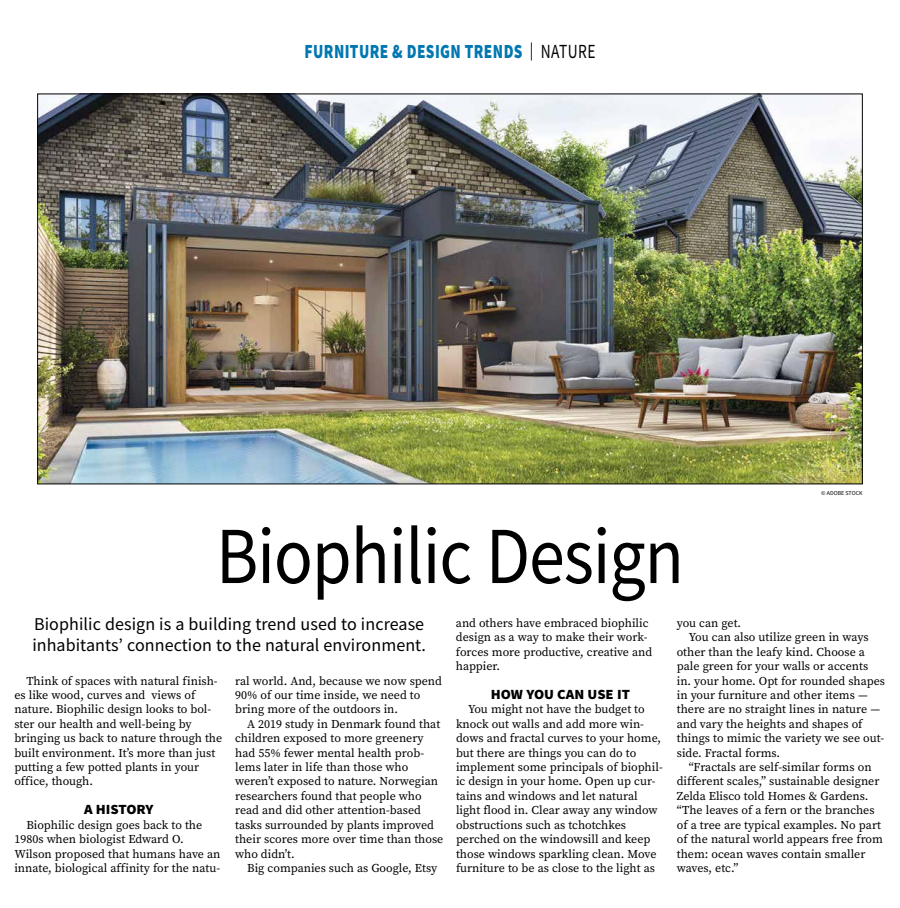
<style>
.page{position:relative;width:900px;height:908px;background:#fff}
.page>*{position:absolute;margin:0;border:0;box-sizing:border-box;transform-origin:0 0}
.t1{font:81px "Source Sans Pro";letter-spacing:-.015em;color:#000;scale:.89 1}
.t2{font:900 20px "Source Sans Pro";letter-spacing:.025em;color:#0077b1;scale:.77 1}
.t3{font:18px/21.6px "Source Sans Pro";letter-spacing:.005em;color:#000}
.t4{font:900 14px "Source Sans Pro";color:#000;scale:1.05 1}
.t5{font:12px/14.4px "Source Serif Pro";color:#000}
.t6{font:6px "Source Sans Pro";color:#000}
.s1{font-weight:400;font-size:18px;color:#000}
.s2{font-weight:400;color:#000}
</style>
<div class="page">
<img style="left:39px;top:96px;width:822px;height:386px">
<h2 class="t2" style="left:305px;top:38px;width:379px">FURNITURE &amp; DESIGN TRENDS <span class="s1">|</span> <span class="s2">NATURE</span></h2>
<p class="t6" style="left:821px;top:488px;width:43px">© ADOBE STOCK</p>
<h1 class="t1" style="left:216px;top:504px;width:527px">Biophilic Design</h1>
<h3 class="t3" style="left:32px;top:612px;width:395px">Biophilic design is a building trend used to increase inhabitants’ connection to the natural environment.</h3>
<p class="t5" style="left:456px;top:615px;width:198px">and others have embraced biophilic design as a way to make their work&shy;forces more productive, creative and happier.</p>
<p class="t4" style="left:491px;top:684px;width:134px">HOW YOU CAN USE IT</p>
<p class="t5" style="left:456px;top:702px;width:208px;text-indent:12px">You might not have the budget to knock out walls and add more win&shy;dows and fractal curves to your home, but there are things you can do to implement some principals of biophil&shy;ic design in your home. Open up cur&shy;tains and windows and let natural light flood in. Clear away any window obstructions such as tchotchkes perched on the windowsill and keep those windows sparkling clean. Move furniture to be as close to the light as</p>
<p class="t5" style="left:677px;top:615px;width:66px">you can get.</p>
<p class="t5" style="left:689px;top:630px;width:182px">You can also utilize green in ways</p>
<p class="t5" style="left:677px;top:644px;width:190px">other than the leafy kind. Choose a</p>
<p class="t5" style="left:677px;top:658px;width:193px">pale green for your walls or accents</p>
<p class="t5" style="left:677px;top:673px;width:210px">in. your home. Opt for rounded shapes</p>
<p class="t5" style="left:677px;top:687px;width:193px">in your furniture and other items —</p>
<p class="t5" style="left:677px;top:702px;width:205px">there are no straight lines in nature —</p>
<p class="t5" style="left:677px;top:716px;width:187px">and vary the heights and shapes of</p>
<p class="t5" style="left:677px;top:730px;width:209px">things to mimic the variety we see out-</p>
<p class="t5" style="left:677px;top:745px;width:105px">side. Fractal forms.</p>
<p class="t5" style="left:689px;top:759px;width:184px">“Fractals are self-similar forms on</p>
<p class="t5" style="left:677px;top:774px;width:204px">different scales,” sustainable designer</p>
<p class="t5" style="left:677px;top:788px;width:193px">Zelda Elisco told Homes &amp; Gardens.</p>
<p class="t5" style="left:677px;top:802px;width:199px">“The leaves of a fern or the branches</p>
<p class="t5" style="left:677px;top:817px;width:206px">of a tree are typical examples. No part</p>
<p class="t5" style="left:677px;top:831px;width:208px">of the natural world appears free from</p>
<p class="t5" style="left:677px;top:846px;width:190px">them: ocean waves contain smaller</p>
<p class="t5" style="left:677px;top:860px;width:63px">waves, etc.”</p>
<p class="t5" style="left:14px;top:673px;width:209px;text-indent:12px">Think of spaces with natural finish&shy;es like wood, curves and views of nature. Biophilic design looks to bol&shy;ster our health and well-being by bringing us back to nature through the built environment. It’s more than just putting a few potted plants in your office, though.</p>
<p class="t4" style="left:84px;top:799px;width:68px">A HISTORY</p>
<p class="t5" style="left:14px;top:817px;width:207px;text-indent:12px">Biophilic design goes back to the 1980s when biologist Edward O.<br>Wilson proposed that humans have an innate, biological affinity for the natu-</p>
<p class="t5" style="left:235px;top:673px;width:208px">ral world. And, because we now spend<br>90% of our time inside, we need to bring more of the outdoors in.</p>
<p class="t5" style="left:235px;top:716px;width:210px;text-indent:12px">A 2019 study in Denmark found that children exposed to more greenery had 55% fewer mental health prob&shy;lems later in life than those who weren’t exposed to nature. Norwegian researchers found that people who read and did other attention-based tasks surrounded by plants improved their scores more over time than those who didn’t.</p>
<p class="t5" style="left:247px;top:860px;width:192px">Big companies such as Google, Etsy</p>
</div>
